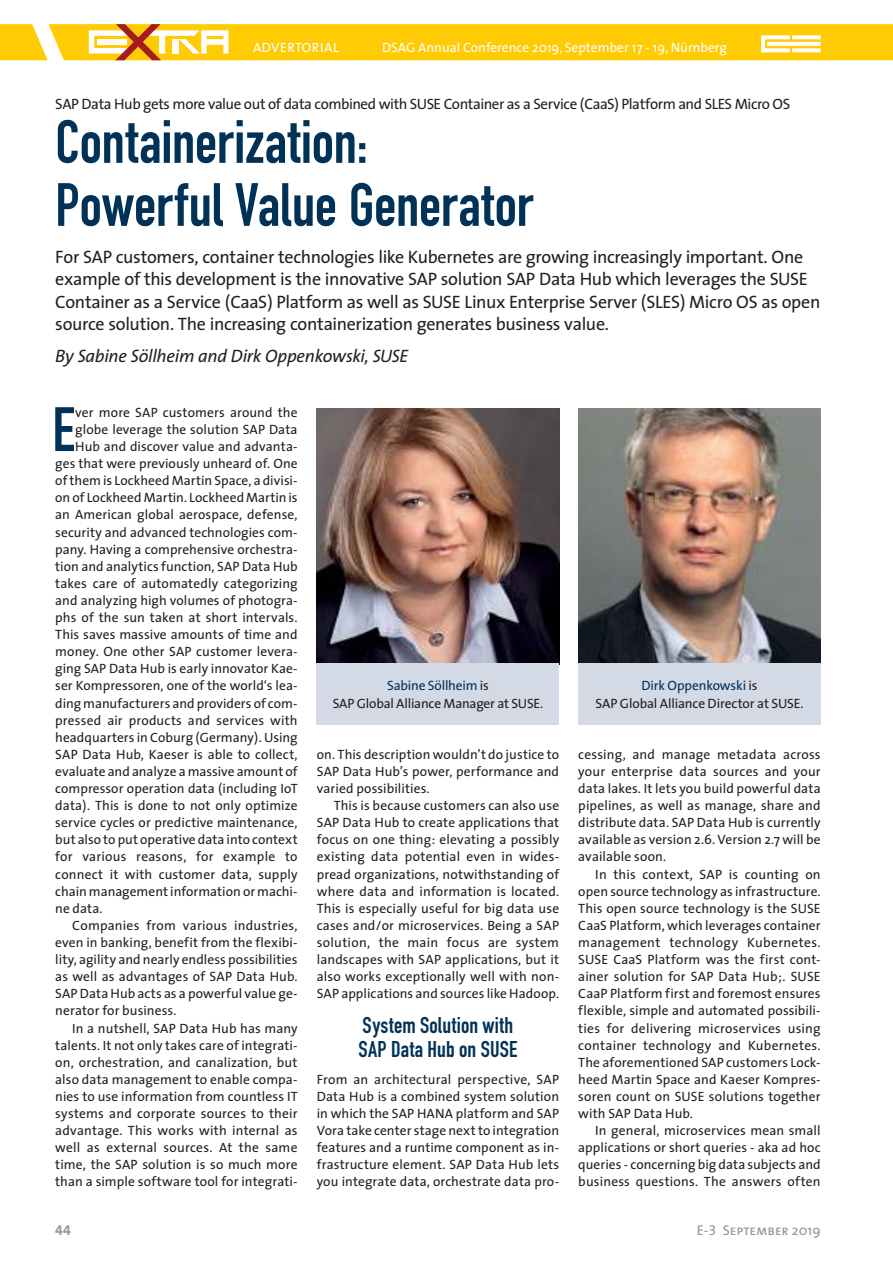
<style>
.page{position:relative;width:893px;height:1263px;background:#fff}
.page>*{position:absolute;margin:0;border:0;box-sizing:border-box;transform-origin:0 0}
.t1{font:700 61.5px "DIN Condensed";color:#003258}
.t2{font:700 60px/63px "DIN Condensed";color:#003258}
.t3{font:700 22.5px/24px "DIN Condensed";letter-spacing:.015em;color:#003258}
.t4{font:18px/22.5px "The Sans";letter-spacing:-.02em;color:#221f1f}
.t5{font:italic 18px "The Sans";letter-spacing:-.02em;color:#221f1f}
.t6{font:15px "The Sans";letter-spacing:-.03em;color:#221f1f}
.t7{font:14.25px "The Sans Caps";color:#939597}
.t8{font:14.25px "The Sans Bold Expert";color:#939597}
.t9{font:13.5px/17.1px "The Sans";letter-spacing:.005em;color:#221f1f;text-align:justify}
.t10{font:13.5px "The Sans";color:#fff}
.t11{font:13.5px/17.1px "The Sans";letter-spacing:-.015em;color:#221f1f;text-align:center}
.t12{font:13.5px "The Sans";letter-spacing:.04em;color:#fff}
.s1{color:#003258}
.s2{font-family:"The Sans"}
.s3{font-family:"The Sans Expert"}
</style>
<div class="page">
<svg style="left:0;top:24px;width:893px;height:36px;background:#fdcc1c"></svg>
<img style="left:317px;top:408px;width:242px;height:255px">
<div style="left:317px;top:663px;width:242px;height:62px;background:#d3d9e5"></div>
<img style="left:578px;top:408px;width:243px;height:255px">
<div style="left:578px;top:663px;width:243px;height:62px;background:#d3d9e5"></div>
<p class="t12" style="left:253px;top:42px;width:87px">ADVERTORIAL</p>
<p class="t10" style="left:382px;top:42px;width:346px">DSAG Annual Conference 2019, September 17 - 19, Nürnberg</p>
<p class="t6" style="left:55px;top:97px;width:736px">SAP Data Hub gets more value out of data combined with SUSE Container as a Service (CaaS) Platform and SLES Micro OS</p>
<h2 class="t2" style="left:55px;top:116px;width:479px">Containerization:<br>Powerful Value Generator</h2>
<p class="t4" style="left:55px;top:247px;width:767px">For SAP customers, container technologies like Kubernetes are growing increasingly important. One example of this development is the innovative SAP solution SAP Data Hub which leverages the SUSE Container as a Service (CaaS) Platform as well as SUSE Linux Enterprise Server (SLES) Micro OS as open source solution. The increasing containerization generates business value.</p>
<h3 class="t5" style="left:55px;top:349px;width:354px">By Sabine Söllheim and Dirk Oppenkowski, SUSE</h3>
<h1 class="t1" style="left:52px;top:407px;width:24px">E</h1>
<p class="t9" style="left:75px;top:405px;width:224px">ver more SAP customers around the</p>
<p class="t9" style="left:75px;top:422px;width:224px">globe leverage the solution SAP Data</p>
<p class="t9" style="left:75px;top:439px;width:224px">Hub and discover value and advanta-</p>
<p class="t9" style="left:55px;top:456px;width:244px">ges that were previously unheard of. One</p>
<p class="t9" style="left:55px;top:473px;width:244px">of them is Lockheed Martin Space, a divisi-</p>
<p class="t9" style="left:55px;top:490px;width:244px">on of Lockheed Martin. Lockheed Martin is</p>
<p class="t9" style="left:55px;top:507px;width:244px">an American global aerospace, defense,</p>
<p class="t9" style="left:55px;top:525px;width:244px">security and advanced technologies com-</p>
<p class="t9" style="left:55px;top:542px;width:244px">pany. Having a comprehensive orchestra-</p>
<p class="t9" style="left:55px;top:559px;width:244px">tion and analytics function, SAP Data Hub</p>
<p class="t9" style="left:55px;top:576px;width:244px">takes care of automatedly categorizing</p>
<p class="t9" style="left:55px;top:593px;width:244px">and analyzing high volumes of photogra-</p>
<p class="t9" style="left:55px;top:610px;width:244px">phs of the sun taken at short intervals.</p>
<p class="t9" style="left:55px;top:627px;width:244px">This saves massive amounts of time and</p>
<p class="t9" style="left:55px;top:644px;width:244px">money. One other SAP customer levera-</p>
<p class="t9" style="left:55px;top:661px;width:244px">ging SAP Data Hub is early innovator Kae-</p>
<p class="t9" style="left:55px;top:678px;width:244px">ser Kompressoren, one of the world‘s lea-</p>
<p class="t9" style="left:55px;top:696px;width:244px">ding manufacturers and providers of com-</p>
<p class="t9" style="left:55px;top:713px;width:244px">pressed air products and services with</p>
<p class="t9" style="left:55px;top:730px;width:244px">headquarters in Coburg (Germany). Using</p>
<p class="t9" style="left:55px;top:747px;width:244px">SAP Data Hub, Kaeser is able to collect,</p>
<p class="t9" style="left:55px;top:764px;width:244px">evaluate and analyze a massive amount of</p>
<p class="t9" style="left:55px;top:781px;width:244px">compressor operation data (including IoT</p>
<p class="t9" style="left:55px;top:798px;width:244px">data). This is done to not only optimize</p>
<p class="t9" style="left:55px;top:815px;width:244px">service cycles or predictive maintenance,</p>
<p class="t9" style="left:55px;top:832px;width:244px">but also to put operative data into context</p>
<p class="t9" style="left:55px;top:849px;width:244px">for various reasons, for example to</p>
<p class="t9" style="left:55px;top:867px;width:244px">connect it with customer data, supply</p>
<p class="t9" style="left:55px;top:884px;width:244px">chain management information or machi-</p>
<p class="t9" style="left:55px;top:901px;width:49px">ne data.</p>
<p class="t9" style="left:72px;top:918px;width:227px">Companies from various industries,</p>
<p class="t9" style="left:55px;top:935px;width:244px">even in banking, benefit from the flexibi-</p>
<p class="t9" style="left:55px;top:952px;width:244px">lity, agility and nearly endless possibilities</p>
<p class="t9" style="left:55px;top:969px;width:244px">as well as advantages of SAP Data Hub.</p>
<p class="t9" style="left:55px;top:986px;width:244px">SAP Data Hub acts as a powerful value ge-</p>
<p class="t9" style="left:55px;top:1003px;width:123px">nerator for business.</p>
<p class="t9" style="left:72px;top:1020px;width:227px">In a nutshell, SAP Data Hub has many</p>
<p class="t9" style="left:55px;top:1038px;width:244px">talents. It not only takes care of integrati-</p>
<p class="t9" style="left:55px;top:1055px;width:244px">on, orchestration, and canalization, but</p>
<p class="t9" style="left:55px;top:1072px;width:244px">also data management to enable compa-</p>
<p class="t9" style="left:55px;top:1089px;width:244px">nies to use information from countless IT</p>
<p class="t9" style="left:55px;top:1106px;width:244px">systems and corporate sources to their</p>
<p class="t9" style="left:55px;top:1123px;width:244px">advantage. This works with internal as</p>
<p class="t9" style="left:55px;top:1140px;width:244px">well as external sources. At the same</p>
<p class="t9" style="left:55px;top:1157px;width:244px">time, the SAP solution is so much more</p>
<p class="t9" style="left:55px;top:1174px;width:244px">than a simple software tool for integrati-</p>
<p class="t11" style="left:333px;top:678px;width:212px"><span class="s1">Sabine Söllheim</span> is<br>SAP Global Alliance Manager at SUSE.</p>
<p class="t9" style="left:595px;top:678px;width:210px;text-align:center"><span class="s1">Dirk Oppenkowski</span> is<br>SAP Global Alliance Director at SUSE.</p>
<p class="t9" style="left:317px;top:747px;width:244px">on. This description wouldn’t do justice to SAP Data Hub’s power, performance and varied possibilities.</p>
<p class="t9" style="left:317px;top:798px;width:244px;text-indent:17px">This is because customers can also use SAP Data Hub to create applications that focus on one thing: elevating a possibly existing data potential even in wides&shy;pread organizations, notwithstanding of where data and information is located.<br>This is especially useful for big data use cases and/or microservices. Being a SAP solution, the main focus are system landscapes with SAP applications, but it also works exceptionally well with non-SAP applications and sources like Hadoop.</p>
<h3 class="t3" style="left:358px;top:1015px;width:160px">System Solution with<br>SAP Data Hub on SUSE</h3>
<p class="t9" style="left:317px;top:1072px;width:244px">From an architectural perspective, SAP Data Hub is a combined system solution in which the SAP HANA platform and SAP Vora take center stage next to integration features and a runtime component as in&shy;frastructure element. SAP Data Hub lets you integrate data, orchestrate data pro-</p>
<p class="t9" style="left:578px;top:747px;width:244px">cessing, and manage metadata across your enterprise data sources and your data lakes. It lets you build powerful data pipelines, as well as manage, share and distribute data. SAP Data Hub is currently available as version 2.6. Version 2.7 will be available soon.</p>
<p class="t9" style="left:578px;top:867px;width:244px;text-indent:17px">In this context, SAP is counting on open source technology as infrastructure.<br>This open source technology is the SUSE CaaS Platform, which leverages container management technology Kubernetes.<br>SUSE CaaS Platform was the first cont&shy;ainer solution for SAP Data Hub;. SUSE CaaP Platform first and foremost ensures flexible, simple and automated possibili&shy;ties for delivering microservices using container technology and Kubernetes.<br>The aforementioned SAP customers Lock&shy;heed Martin Space and Kaeser Kompres&shy;soren count on SUSE solutions together with SAP Data Hub.</p>
<p class="t9" style="left:578px;top:1123px;width:244px;text-indent:17px">In general, microservices mean small applications or short queries - aka ad hoc queries - concerning big data subjects and business questions. The answers often</p>
<p class="t8" style="left:55px;top:1222px;width:17px">44</p>
<p class="t7" style="left:697px;top:1222px;width:125px"><span class="s2">E-</span><span class="s3">3</span> September <span class="s2">2019</span></p>
</div>
